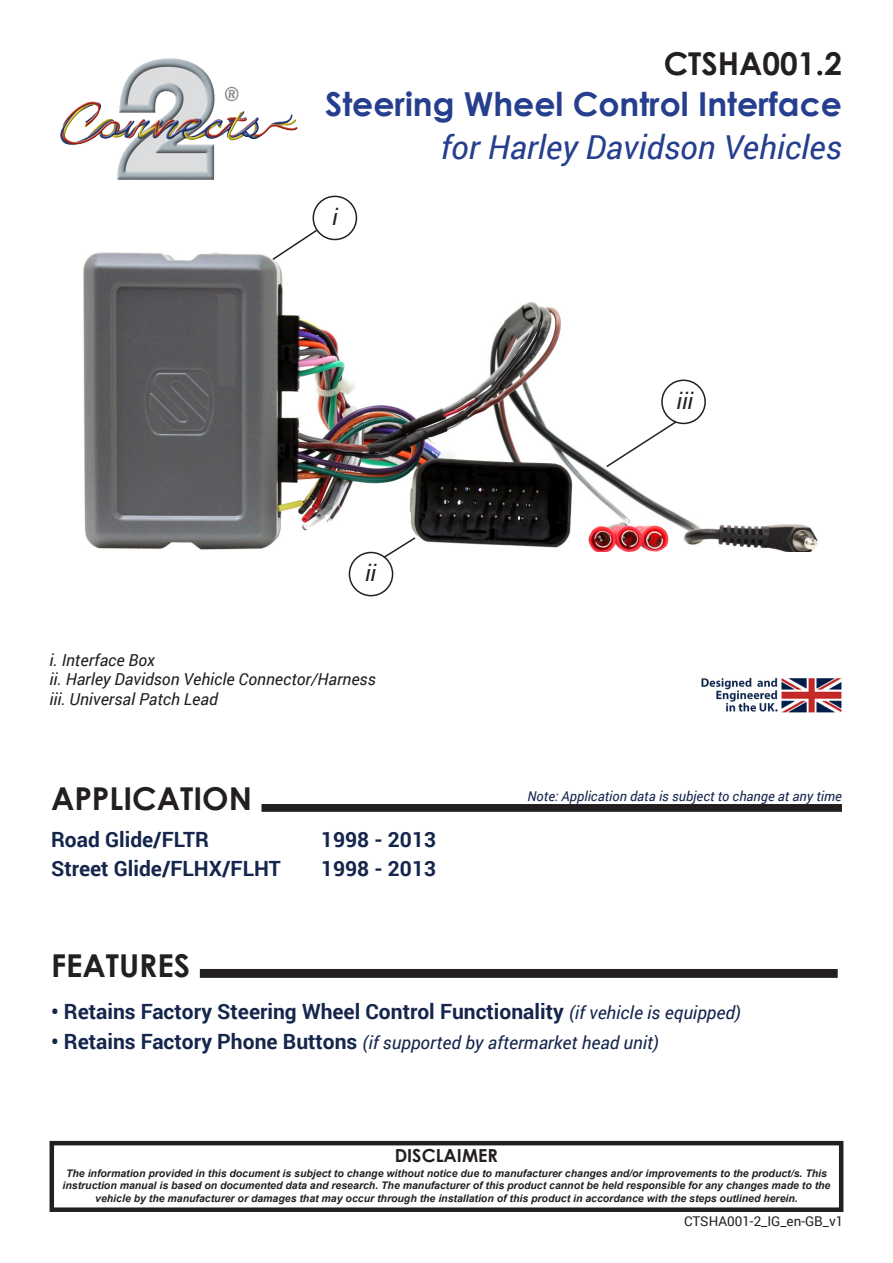
<style>
.page{position:relative;width:893px;height:1263px;background:#fff}
.page>*{position:absolute;margin:0;border:0;box-sizing:border-box;transform-origin:0 0}
.t1{font:700 33px/43.2px "Century Gothic";color:#253f8e;text-align:right}
.t2{font:700 31.5px "Century Gothic";color:#231f20}
.t3{font:italic 22.5px "Roboto";color:#231f20}
.t4{font:700 21px "Roboto";color:#15264d}
.t5{font:italic 18px "Roboto";color:#15264d}
.t6{font:700 18px "Century Gothic";color:#231f20}
.t7{font:italic 16.5px "Roboto";color:#231f20}
.t8{font:italic 13.5px "Roboto";color:#15264d}
.t9{font:13.5px "Roboto";color:#231f20}
.t10{font:italic 700 10.5px/12.6px "Arial";color:#231f20;text-align:center}
.s1{font-family:"Roboto";font-weight:400;font-style:italic}
.s2{font-weight:400;font-style:italic;font-size:18px}
.s3{font-weight:700;font-style:normal;font-size:21px}
</style>
<div class="page">
<img style="left:60px;top:58px;width:238px;height:122px">
<div style="left:261px;top:804px;width:581px;height:8px;border:3px solid #231f20"></div>
<div style="left:201px;top:970px;width:635px;height:6px;background:#231f20"></div>
<div style="left:200px;top:969px;width:638px;height:9px;border:3px solid #231f20"></div>
<div style="left:50px;top:1141px;width:793px;height:71px;border:4px solid #231f20"></div>
<img style="left:701px;top:677px;width:141px;height:36px">
<img style="left:83px;top:195px;width:735px;height:357px">
<div style="left:313px;top:196px;width:44px;height:44px;border:2px solid #231f20;border-radius:50%"></div>
<svg style="left:271px;top:228px;width:48px;height:33px"></svg>
<div style="left:349px;top:552px;width:44px;height:44px;border:2px solid #231f20;border-radius:50%"></div>
<div style="left:661px;top:379px;width:45px;height:45px;border:2px solid #231f20;border-radius:50%"></div>
<svg style="left:382px;top:536px;width:35px;height:23px"></svg>
<svg style="left:605px;top:420px;width:73px;height:49px"></svg>
<div style="left:218px;top:295px;width:17px;height:91px;background:#5f5f62"></div>
<p class="t2" style="left:664px;top:39px;width:180px">CTSHA001.2</p>
<p class="t1" style="left:325px;top:81px;width:518px">Steering Wheel Control Interface <span class="s1">for Harley Davidson Vehicles</span></p>
<p class="t3" style="left:332px;top:201px;width:7px">i</p>
<p class="t3" style="left:365px;top:557px;width:12px">ii</p>
<p class="t7" style="left:50px;top:648px;width:107px">i. Interface Box</p>
<p class="t7" style="left:50px;top:668px;width:328px">ii. Harley Davidson Vehicle Connector/Harness</p>
<p class="t7" style="left:50px;top:688px;width:170px">iii. Universal Patch Lead</p>
<p class="t2" style="left:51px;top:775px;width:202px">APPLICATION</p>
<p class="t4" style="left:51px;top:825px;width:159px">Road Glide/FLTR</p>
<p class="t4" style="left:321px;top:825px;width:117px">1998 - 2013</p>
<p class="t4" style="left:51px;top:853px;width:231px">Street Glide/FLHX/FLHT</p>
<p class="t4" style="left:321px;top:853px;width:117px">1998 - 2013</p>
<p class="t2" style="left:51px;top:941px;width:141px">FEATURES</p>
<p class="t3" style="left:677px;top:386px;width:18px">iii</p>
<p class="t8" style="left:528px;top:786px;width:316px">Note: Application data is subject to change at any time</p>
<p class="t4" style="left:51px;top:996px;width:691px">• Retains Factory Steering Wheel Control Functionality <span class="s2">(if vehicle is equipped)</span></p>
<p class="t5" style="left:51px;top:1030px;width:609px"><span class="s3">• Retains Factory Phone Buttons</span> (if supported by aftermarket head unit)</p>
<p class="t6" style="left:395px;top:1142px;width:105px">DISCLAIMER</p>
<p class="t10" style="left:63px;top:1167px;width:769px">The information provided in this document is subject to change without notice due to manufacturer changes and/or improvements to the product/s. This instruction manual is based on documented data and research. The manufacturer of this product cannot be held responsible for any changes made to the vehicle by the manufacturer or damages that may occur through the installation of this product in accordance with the steps outlined herein.</p>
<p class="t9" style="left:684px;top:1212px;width:161px">CTSHA001-2_IG_en-GB_v1</p>
</div>
